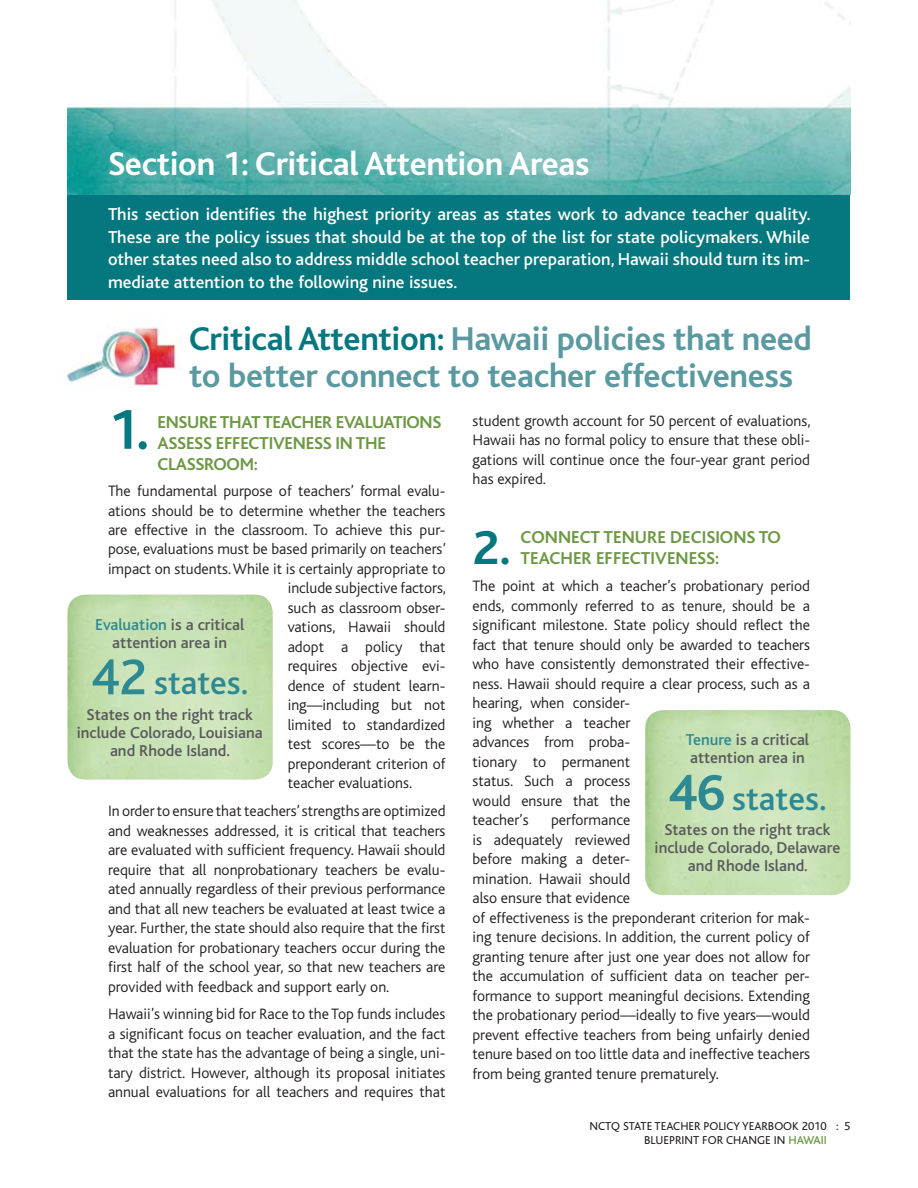
<style>
.page{position:relative;width:918px;height:1188px;background:#fff}
.page>*{position:absolute;margin:0;border:0;box-sizing:border-box;transform-origin:0 0}
.t1{font:700 58.2px "Bliss";color:#05777e}
.t2{font:700 49.8px "Bliss";color:#05777e}
.t3{font:700 34.5px/37.5px "Bliss";letter-spacing:-.01em;color:#5a999f}
.t4{font:700 34.5px "Bliss";letter-spacing:-.01em;color:#fff}
.t5{font:500 34.5px "Bliss";color:#2d8992}
.t6{font:500 18px/22.5px "Bliss";color:#fff;text-align:justify}
.t7{font:700 18px/21px "Bliss";letter-spacing:-.015em;color:#6d9845}
.t8{font:500 16.5px/18px "Bliss";color:#58595b;text-align:center}
.t9{font:300 15.75px/19.5px "Bliss";color:#231f20;text-align:justify}
.t10{font:12px/14.4px "Bliss";color:#231f20;text-align:right}
.s1{color:#05777e}
.s2{color:#2d8992}
.s3{font-size:52.5px}
.s4{font-weight:700;font-size:52.5px}
.s5{font-weight:500;color:#6d9845}
</style>
<div class="page">
<div style="left:68px;top:194px;width:782px;height:106px;background:#05777e"></div>
<img style="left:68px;top:0;width:782px;height:195px">
<img style="left:68px;top:595px;width:205px;height:185px">
<img style="left:63px;top:327px;width:118px;height:60px">
<img style="left:645px;top:710px;width:205px;height:185px">
<h3 class="t4" style="left:108px;top:146px;width:483px">Section 1: Critical Attention Areas</h3>
<p class="t6" style="left:108px;top:203px;width:704px">This section identifies the highest priority areas as states work to advance teacher quality.<br>These are the policy issues that should be at the top of the list for state policymakers. While other states need also to address middle school teacher preparation, Hawaii should turn its im&shy;mediate attention to the following nine issues.</p>
<h3 class="t3" style="left:189px;top:320px;width:624px"><span class="s1">Critical Attention:</span> Hawaii policies that need to better connect to teacher effectiveness</h3>
<h1 class="t1" style="left:108px;top:399px;width:43px">1.</h1>
<p class="t7" style="left:158px;top:412px;width:74px">ENSURE that</p>
<p class="t7" style="left:158px;top:412px;width:285px;text-indent:106px">TEACHEr EVALUATIONS<br>ASSESS EFFECTIVENESS IN THE<br>CLASSROOM:</p>
<p class="t9" style="left:108px;top:481px;width:339px">The fundamental purpose of teachers’ formal evalu-</p>
<p class="t9" style="left:108px;top:501px;width:339px">ations should be to determine whether the teachers</p>
<p class="t9" style="left:108px;top:520px;width:339px">are effective in the classroom. To achieve this pur-</p>
<p class="t9" style="left:108px;top:540px;width:340px">pose, evaluations must be based primarily on teachers’</p>
<p class="t9" style="left:108px;top:559px;width:339px">impact on students. While it is certainly appropriate to</p>
<p class="t9" style="left:288px;top:579px;width:160px">include subjective factors,</p>
<p class="t9" style="left:288px;top:598px;width:159px">such as classroom obser-</p>
<p class="t9" style="left:288px;top:618px;width:159px">vations, Hawaii should</p>
<p class="t9" style="left:288px;top:637px;width:159px">adopt a policy that</p>
<p class="t9" style="left:288px;top:657px;width:159px">requires objective evi-</p>
<p class="t9" style="left:288px;top:676px;width:159px">dence of student learn-</p>
<p class="t9" style="left:288px;top:696px;width:159px">ing—including but not</p>
<p class="t9" style="left:288px;top:715px;width:159px">limited to standardized</p>
<p class="t9" style="left:288px;top:735px;width:159px">test scores—to be the</p>
<p class="t9" style="left:288px;top:754px;width:159px">preponderant criterion of</p>
<p class="t9" style="left:288px;top:774px;width:126px">teacher evaluations.</p>
<p class="t9" style="left:108px;top:801px;width:339px">In order to ensure that teachers’ strengths are optimized and weaknesses addressed, it is critical that teachers are evaluated with sufficient frequency. Hawaii should require that all nonprobationary teachers be evalu&shy;ated annually regardless of their previous performance and that all new teachers be evaluated at least twice a year. Further, the state should also require that the first evaluation for probationary teachers occur during the first half of the school year, so that new teachers are provided with feedback and support early on.</p>
<p class="t9" style="left:108px;top:1005px;width:339px">Hawaii’s winning bid for Race to the Top funds includes a significant focus on teacher evaluation, and the fact that the state has the advantage of being a single, uni&shy;tary district. However, although its proposal initiates annual evaluations for all teachers and requires that</p>
<p class="t8" style="left:95px;top:616px;width:150px"><span class="s2">Evaluation</span> is a critical attention area in</p>
<h3 class="t5" style="left:91px;top:665px;width:159px"><span class="s3">42</span> states.</h3>
<p class="t8" style="left:77px;top:706px;width:188px">States on the right track include Colorado, Louisiana and Rhode Island.</p>
<p class="t9" style="left:473px;top:411px;width:340px">student growth account for 50 percent of evaluations, Hawaii has no formal policy to ensure that these obli&shy;gations will continue once the four-year grant period has expired.</p>
<h2 class="t2" style="left:472px;top:521px;width:40px">2.</h2>
<p class="t7" style="left:521px;top:527px;width:262px">CONNECT TENURE DECISIONS TO<br>TEACHER EFFECTIVENESS:</p>
<p class="t9" style="left:472px;top:577px;width:339px;text-align:left">The point at which a teacher’s probationary period ends, commonly referred to as tenure, should be a significant milestone. State policy should reflect the fact that tenure should only be awarded to teachers who have consistently demonstrated their effective&shy;ness. Hawaii should require a clear process, such as a hearing, when consider-<br>ing whether a teacher<br>advances from proba-<br>tionary to permanent<br>status. Such a process<br>would ensure that the<br>teacher’s</p>
<p class="t8" style="left:686px;top:731px;width:125px;text-align:left"><span class="s2">Tenure</span> is a critical attention area in</p>
<h3 class="t5" style="left:668px;top:780px;width:160px"><span class="s4">46</span> states.</h3>
<p class="t8" style="left:655px;top:821px;width:187px">States on the right track include Colorado, Delaware and Rhode Island.</p>
<p class="t9" style="left:472px;top:811px;width:339px;text-align:left;text-indent:79px">performance<br>is adequately reviewed<br>before making a deter-<br>mination. Hawaii should<br>also ensure that evidence<br>of effectiveness is the preponderant criterion for mak&shy;ing tenure decisions. In addition, the current policy of granting tenure after just one year does not allow for the accumulation of sufficient data on teacher per&shy;formance to support meaningful decisions. Extending the probationary period––ideally to five years––would prevent effective teachers from being unfairly denied tenure based on too little data and ineffective teachers from being granted tenure prematurely.</p>
<p class="t10" style="left:589px;top:1119px;width:239px">NCTQ STATE TEACHER POLICY YEARBOOK 2010<br>BLUEPRINT FOR CHANGE IN <span class="s5">Hawaii</span></p>
<p class="t10" style="left:836px;top:1119px;width:16px">: 5</p>
</div>
